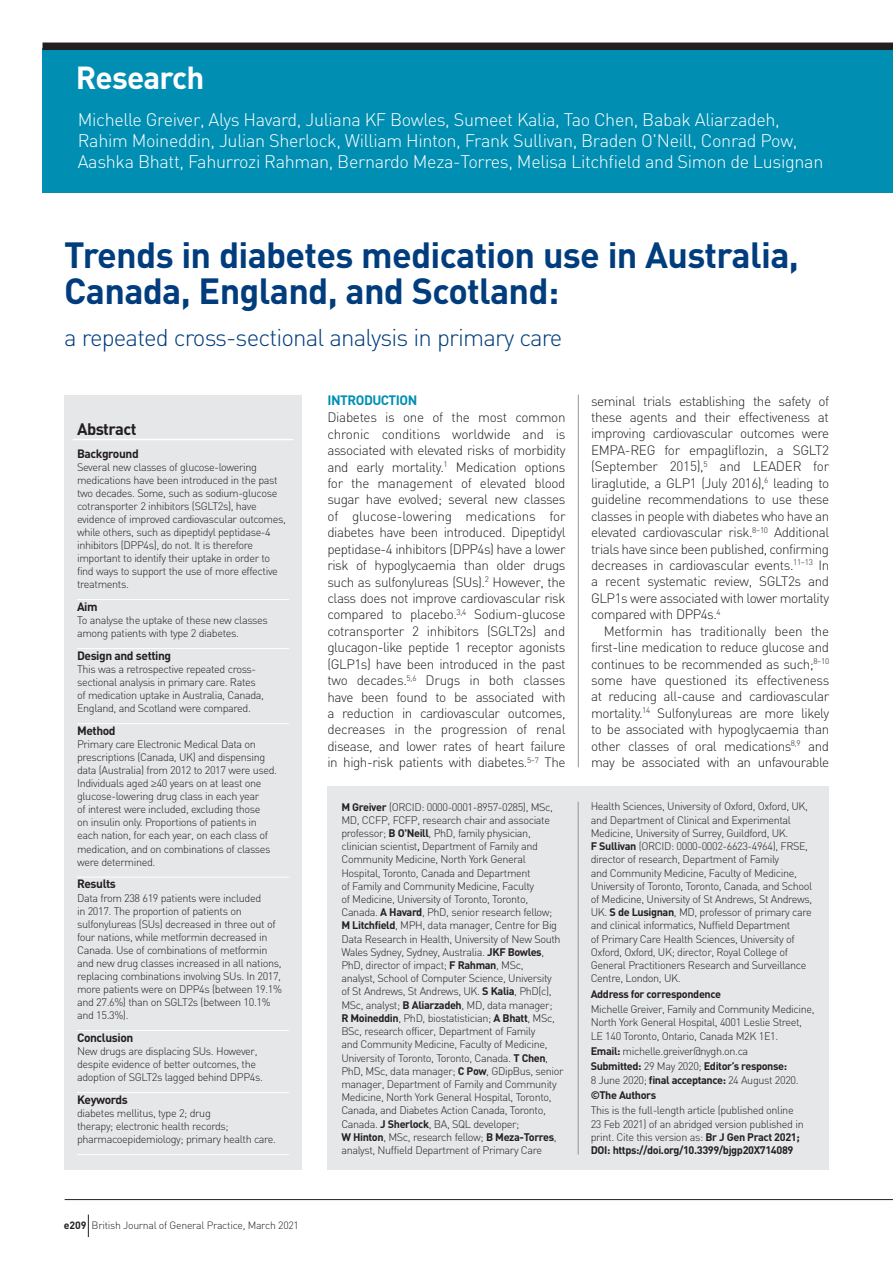
<style>
.page{position:relative;width:893px;height:1263px;background:#fff}
.page>*{position:absolute;margin:0;border:0;box-sizing:border-box;transform-origin:0 0}
.t1{font:700 36px/36px "DIN";letter-spacing:-.02em;color:#013d7d}
.t2{font:700 31.5px "DIN";letter-spacing:-.025em;color:#fff}
.t3{font:300 24px "DIN";letter-spacing:-.035em;color:#013d7d}
.t4{font:300 18px/21px "DIN";letter-spacing:-.02em;color:#fff}
.t5{font:700 16.5px "DIN";letter-spacing:-.035em;color:#231f20}
.t6{font:300 13.5px/16.5px "DIN";letter-spacing:-.035em;color:#231f20;text-align:justify}
.t7{font:700 13.5px "DIN";letter-spacing:-.035em;color:#008fb3}
.t8{font:700 12px "DIN";letter-spacing:-.035em;color:#231f20}
.t9{font:300 10.8px/13.2px "DIN";letter-spacing:-.035em;color:#231f20}
.t10{font:700 10.8px/15.3px "DIN";letter-spacing:-.035em;color:#231f20}
.t11{font:300 10.5px "DIN";letter-spacing:-.025em;color:#231f20}
.s1{font-family:"Helvetica"}
.s2{font-weight:700}
.s3{font-weight:400}
.s4{font-weight:300}
</style>
<div class="page">
<div style="left:43px;top:48px;width:850px;height:144px;background:#008fb3"></div>
<div style="left:43px;top:43px;width:850px;height:7px;background:#231f20"></div>
<hr style="left:578px;top:395px;width:1px;height:372px;background:#939598">
<div style="left:64px;top:395px;width:238px;height:774px;background:#e6e7e9"></div>
<hr style="left:73px;top:439px;width:220px;height:1px;background:#fff">
<hr style="left:77px;top:599px;width:212px;height:1px;background:#fff">
<hr style="left:77px;top:648px;width:212px;height:1px;background:#fff">
<hr style="left:77px;top:723px;width:212px;height:1px;background:#fff">
<hr style="left:77px;top:877px;width:212px;height:1px;background:#fff">
<hr style="left:77px;top:1030px;width:212px;height:1px;background:#fff">
<hr style="left:77px;top:1092px;width:212px;height:1px;background:#fff">
<hr style="left:77px;top:1154px;width:212px;height:1px;background:#fff">
<div style="left:327px;top:786px;width:502px;height:383px;background:#e6e7e9"></div>
<hr style="left:578px;top:802px;width:1px;height:352px;background:#939598">
<svg style="left:88px;top:1214px;width:1px;height:23px"></svg>
<hr style="left:65px;top:1199px;width:828px;height:1px;background:#231f20">
<h2 class="t2" style="left:76px;top:57px;width:130px">Research</h2>
<p class="t4" style="left:78px;top:109px;width:747px">Michelle Greiver, Alys Havard, Juliana KF Bowles, Sumeet Kalia, Tao Chen, Babak Aliarzadeh,<br>Rahim Moineddin, Julian Sherlock, William Hinton, Frank Sullivan, Braden O'Neill, Conrad Pow,<br>Aashka Bhatt, Fahurrozi Rahman, Bernardo Meza-Torres, Melisa Litchfield and Simon de Lusignan</p>
<h1 class="t1" style="left:64px;top:235px;width:736px">Trends in diabetes medication use in Australia,<br>Canada, England, and Scotland:</h1>
<h3 class="t3" style="left:64px;top:323px;width:500px">a repeated cross-sectional analysis in primary care</h3>
<h3 class="t5" style="left:77px;top:418px;width:61px">Abstract</h3>
<p class="t8" style="left:77px;top:445px;width:63px">Background</p>
<p class="t9" style="left:77px;top:460px;width:210px">Several new classes of glucose-lowering medications have been introduced in the past two decades. Some, such as sodium-glucose cotransporter 2 inhibitors (SGLT2s), have evidence of improved cardiovascular outcomes, while others, such as dipeptidyl peptidase-4 inhibitors (DPP4s), do not. It is therefore important to identify their uptake in order to find ways to support the use of more effective treatments.</p>
<p class="t8" style="left:77px;top:599px;width:22px">Aim</p>
<p class="t9" style="left:77px;top:613px;width:192px">To analyse the uptake of these new classes among patients with type 2 diabetes.</p>
<p class="t8" style="left:77px;top:648px;width:96px">Design and setting</p>
<p class="t9" style="left:77px;top:662px;width:188px">This was a retrospective repeated cross&shy;sectional analysis in primary care. Rates of medication uptake in Australia, Canada, England, and Scotland were compared.</p>
<p class="t8" style="left:77px;top:723px;width:40px">Method</p>
<p class="t9" style="left:77px;top:737px;width:201px">Primary care Electronic Medical Data on prescriptions (Canada, UK) and dispensing data (Australia) from 2012 to 2017 were used.<br>Individuals aged <span class="s1">≥</span>40 years on at least one glucose-lowering drug class in each year<br>of interest were included, excluding those<br>on insulin only. Proportions of patients in each nation, for each year, on each class of medication, and on combinations of classes were determined.</p>
<p class="t8" style="left:77px;top:876px;width:40px">Results</p>
<p class="t9" style="left:77px;top:891px;width:207px">Data from 238 619 patients were included<br>in 2017. The proportion of patients on sulfonylureas (SUs) decreased in three out of four nations, while metformin decreased in Canada. Use of combinations of metformin and new drug classes increased in all nations, replacing combinations involving SUs. In 2017, more patients were on DPP4s (between 19.1% and 27.6%) than on SGLT2s (between 10.1% and 15.3%).</p>
<p class="t8" style="left:77px;top:1030px;width:58px">Conclusion</p>
<p class="t9" style="left:77px;top:1044px;width:187px">New drugs are displacing SUs. However, despite evidence of better outcomes, the adoption of SGLT2s lagged behind DPP4s.</p>
<p class="t8" style="left:77px;top:1092px;width:52px">Keywords</p>
<p class="t9" style="left:77px;top:1106px;width:200px">diabetes mellitus, type 2; drug<br>therapy; electronic health records; pharmacoepidemiology; primary health care.</p>
<p class="t11" style="left:64px;top:1219px;width:237px"><span class="s2">e209</span> British Journal of General Practice, March 2021</p>
<p class="t7" style="left:327px;top:391px;width:91px">INTRODUCTION</p>
<p class="t6" style="left:327px;top:409px;width:240px">Diabetes is one of the most common chronic conditions worldwide and is associated with elevated risks of morbidity and early mortality.<sup>1</sup> Medication options for the management of elevated blood sugar have evolved; several new classes of glucose-lowering medications for diabetes have been introduced. Dipeptidyl peptidase-4 inhibitors (DPP4s) have a lower risk of hypoglycaemia than older drugs such as sulfonylureas (SUs).<sup>2</sup> However, the class does not improve cardiovascular risk compared to placebo.<sup>3,4</sup> Sodium-glucose cotransporter 2 inhibitors (SGLT2s) and glucagon-like peptide 1 receptor agonists (GLP1s) have been introduced in the past two decades.<sup>5,6</sup> Drugs in both classes have been found to be associated with a reduction in cardiovascular outcomes, decreases in the progression of renal disease, and lower rates of heart failure in high-risk patients with diabetes.<sup>5–7</sup> The</p>
<p class="t6" style="left:591px;top:392px;width:240px">seminal trials establishing the safety of these agents and their effectiveness at improving cardiovascular outcomes were EMPA-REG for empagliflozin, a SGLT2 (September 2015),<sup>5</sup> and LEADER for liraglutide, a GLP1 (July 2016),<sup>6</sup> leading to guideline recommendations to use these classes in people with diabetes who have an elevated cardiovascular risk.<sup>8–10</sup> Additional trials have since been published, confirming decreases in cardiovascular events.<sup>11–13</sup> In a recent systematic review, SGLT2s and GLP1s were associated with lower mortality compared with DPP4s.<sup>4</sup></p>
<p class="t6" style="left:591px;top:622px;width:240px;text-indent:13px">Metformin has traditionally been the first-line medication to reduce glucose and continues to be recommended as such;<sup>8–10 </sup>some have questioned its effectiveness at reducing all-cause and cardiovascular mortality.<sup>14</sup> Sulfonylureas are more likely to be associated with hypoglycaemia than other classes of oral medications<sup>8,9</sup> and may be associated with an unfavourable</p>
<p class="t9" style="left:341px;top:800px;width:224px"><span class="s2">M Greiver</span> (ORCID: 0000-0001-8957-0285), MSc, MD, CCFP, FCFP, research chair and associate professor; <span class="s2">B O'Neill</span>, PhD, family physician, clinician scientist<span class="s3">,</span> Department of Family and Community Medicine, North York General Hospital, Toronto, Canada and Department<br>of Family and Community Medicine, Faculty<br>of Medicine, University of Toronto, Toronto, Canada. <span class="s2">A Havard</span>, PhD, senior research fellow; <span class="s2">M Litchfield</span>, MPH, data manager, Centre for Big Data Research in Health, University of New South Wales Sydney, Sydney, Australia. <span class="s2">JKF Bowles</span>, PhD, director of impact; <span class="s2">F Rahman</span>, MSc,<br>analyst, School of Computer Science, University<br>of St Andrews, St Andrews, UK. <span class="s2">S Kalia</span>, PhD(c), MSc, analyst; <span class="s2">B Aliarzadeh</span>, MD, data manager;<br><span class="s2">R Moineddin</span>, PhD, biostatistician; <span class="s2">A Bhatt</span>, MSc, BSc, research officer, Department of Family<br>and Community Medicine, Faculty of Medicine, University of Toronto, Toronto, Canada. <span class="s2">T Chen</span>, PhD, MSc, data manager; <span class="s2">C Pow</span>, GDipBus, senior manager, Department of Family and Community Medicine, North York General Hospital, Toronto, Canada, and Diabetes Action Canada, Toronto, Canada. <span class="s2">J Sherlock</span>, BA, SQL developer;<br><span class="s2">W Hinton</span>, MSc, research fellow; <span class="s2">B Meza-Torres</span>, analyst, Nuffield Department of Primary Care</p>
<p class="t9" style="left:591px;top:800px;width:223px">Health Sciences, University of Oxford, Oxford, UK, and Department of Clinical and Experimental Medicine, University of Surrey, Guildford, UK.<br><span class="s2">F Sullivan</span> (ORCID: 0000-0002-6623-4964), FRSE, director of research, Department of Family<br>and Community Medicine, Faculty of Medicine, University of Toronto, Toronto, Canada, and School of Medicine, University of St Andrews, St Andrews, UK. <span class="s2">S de Lusignan</span>, MD, professor of primary care and clinical informatics, Nuffield Department<br>of Primary Care Health Sciences, University of Oxford, Oxford, UK; director, Royal College of General Practitioners Research and Surveillance Centre, London, UK.</p>
<p class="t10" style="left:591px;top:986px;width:132px">Address for correspondence</p>
<p class="t9" style="left:591px;top:1002px;width:225px">Michelle Greiver, Family and Community Medicine,<br>North York General Hospital, 4001 Leslie Street,<br>LE 140 Toronto, Ontario, Canada M2K 1E1.</p>
<p class="t9" style="left:591px;top:1043px;width:198px;line-height:15.3px"><span class="s2">Email:</span> michelle.greiver@nygh.on.ca<br><span class="s2">Submitted:</span> 29 May 2020; <span class="s2">Editor’s response:</span></p>
<p class="t10" style="left:591px;top:1071px;width:209px"><span class="s4">8 June 2020;</span> final acceptance: <span class="s4">24 August 2020. </span>©The Authors</p>
<p class="t9" style="left:591px;top:1104px;width:215px">This is the full-length article (published online 23 Feb 2021) of an abridged version published in print. Cite this version as: <span class="s2">Br J Gen Pract 2021; DOI: https://doi.org/10.3399/bjgp20X714089</span></p>
</div>
